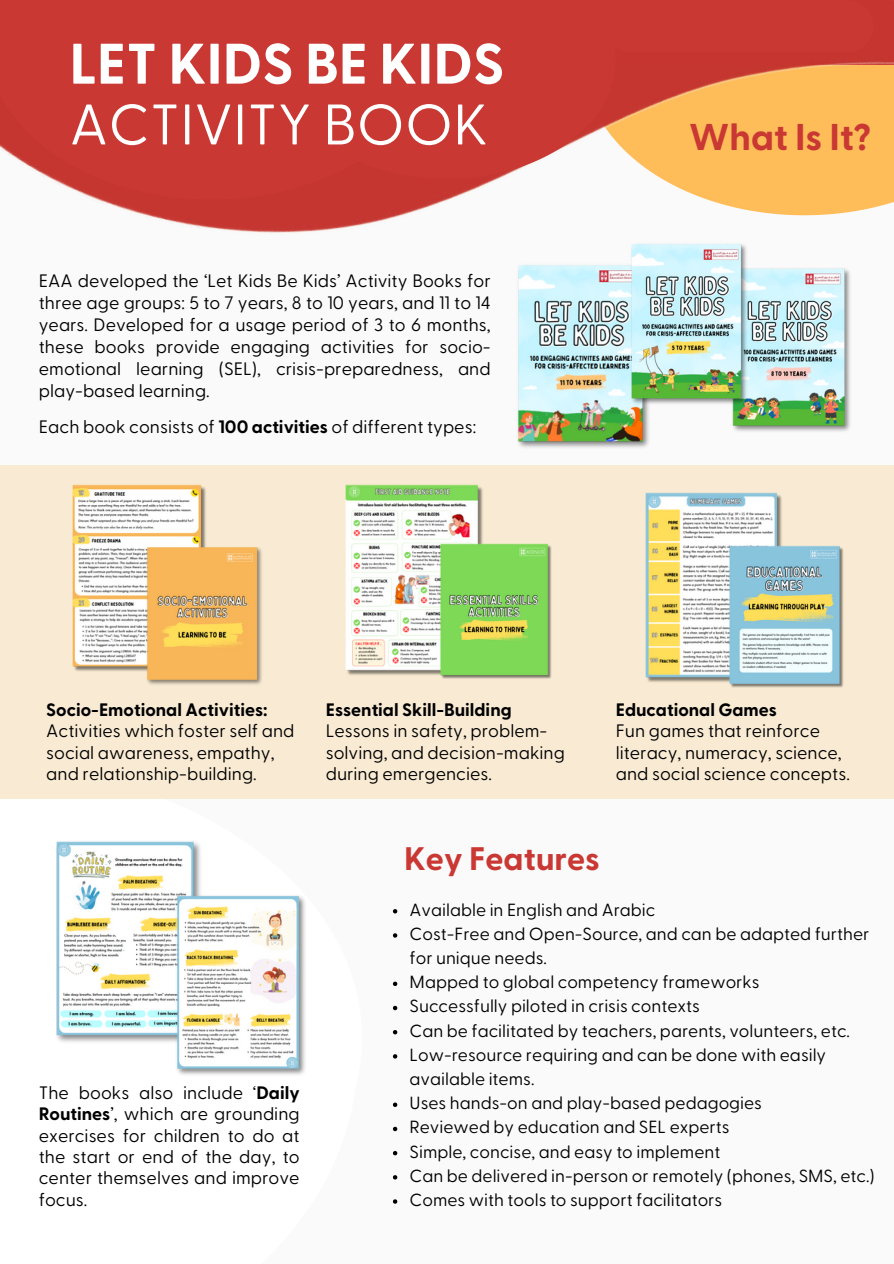
<style>
.page{position:relative;width:894px;height:1264px;background:#fff}
.page>*{position:absolute;margin:0;border:0;box-sizing:border-box;transform-origin:0 0}
.t1{font:700 57px/60.8px "Greycliff Arabic CF";color:#fff}
.t2{font:700 37.2px "Greycliff Arabic CF";color:#c93833}
.t3{font:700 32.55px "Greycliff Arabic CF";color:#c93833}
.t4{font:18px/21.3px "Greycliff Arabic CF";color:#000}
.t5{font:700 18px "Greycliff Arabic CF";color:#000}
.t6{font:17.55px/24.2px "Greycliff Arabic CF";color:#000}
.s1{font-weight:400}
.s2{font-weight:700}
</style>
<div class="page">
<div style="left:0;top:0;width:893px;height:1263px;background:#fbfafa"></div>
<div style="left:0;top:465px;width:893px;height:333px;background:#f9ebd3"></div>
<img style="left:56px;top:841px;width:144px;height:201px">
<img style="left:72px;top:484px;width:134px;height:187px">
<img style="left:345px;top:484px;width:138px;height:191px">
<img style="left:645px;top:492px;width:137px;height:190px">
<img style="left:729px;top:545px;width:115px;height:143px">
<img style="left:440px;top:543px;width:112px;height:136px">
<img style="left:144px;top:543px;width:118px;height:142px">
<img style="left:173px;top:890px;width:132px;height:185px">
<img style="left:96px;top:0;width:797px;height:448px">
<div style="left:0;top:0;width:436px;height:199px;background:#c93833"></div>
<div style="left:278px;top:0;width:337px;height:179px;background:#c93833"></div>
<div style="left:605px;top:0;width:268px;height:53px;background:#c93833"></div>
<svg style="left:393px;top:909px;width:4px;height:4px"></svg>
<svg style="left:393px;top:933px;width:4px;height:4px"></svg>
<svg style="left:393px;top:981px;width:4px;height:5px"></svg>
<svg style="left:393px;top:1005px;width:4px;height:5px"></svg>
<svg style="left:393px;top:1030px;width:4px;height:4px"></svg>
<svg style="left:393px;top:1054px;width:4px;height:4px"></svg>
<svg style="left:393px;top:1102px;width:4px;height:4px"></svg>
<svg style="left:393px;top:1126px;width:4px;height:5px"></svg>
<svg style="left:393px;top:1151px;width:4px;height:4px"></svg>
<svg style="left:393px;top:1175px;width:4px;height:4px"></svg>
<svg style="left:393px;top:1199px;width:4px;height:4px"></svg>
<p class="t1" style="left:69px;top:36px;width:436px">LET KIDS BE KIDS<br><span class="s1">ACTIVITY BOOK</span></p>
<p class="t4" style="left:39px;top:270px;width:453px;line-height:22px;text-align:justify">EAA developed the ‘Let Kids Be Kids’ Activity Books for three age groups: 5 to 7 years, 8 to 10 years, and 11 to 14 years. Developed for a usage period of 3 to 6 months, these books provide engaging activities for socio&shy;emotional learning (SEL), crisis-preparedness, and play-based learning.</p>
<p class="t4" style="left:39px;top:416px;width:438px">Each book consists of <span class="s2">100 activities</span> of different types:</p>
<p class="t2" style="left:689px;top:121px;width:183px">What Is It?</p>
<p class="t5" style="left:46px;top:701px;width:223px">Socio-Emotional Activities:</p>
<p class="t4" style="left:46px;top:721px;width:250px">Activities which foster self and social awareness, empathy, and relationship-building.</p>
<p class="t5" style="left:325px;top:701px;width:187px">Essential Skill-Building</p>
<p class="t4" style="left:325px;top:721px;width:240px">Lessons in safety, problem&shy;solving, and decision-making during emergencies.</p>
<p class="t5" style="left:615px;top:701px;width:163px">Educational Games</p>
<p class="t4" style="left:615px;top:721px;width:235px">Fun games that reinforce literacy, numeracy, science, and social science concepts.</p>
<p class="t3" style="left:404px;top:843px;width:197px">Key Features</p>
<p class="t4" style="left:39px;top:1082px;width:262px;text-align:justify">The books also include ‘<span class="s2">Daily Routines</span>’, which are grounding exercises for children to do at the start or end of the day, to center themselves and improve focus.</p>
<p class="t6" style="left:409px;top:898px;width:247px">Available in English and Arabic</p>
<p class="t6" style="left:409px;top:922px;width:461px">Cost-Free and Open-Source, and can be adapted further for unique needs.</p>
<p class="t6" style="left:409px;top:970px;width:351px">Mapped to global competency frameworks</p>
<p class="t6" style="left:409px;top:995px;width:292px">Successfully piloted in crisis contexts</p>
<h3 class="t6" style="left:409px;top:1019px;width:442px">Can be facilitated by teachers, parents, volunteers, etc.</h3>
<p class="t6" style="left:409px;top:1043px;width:418px">Low-resource requiring and can be done with easily available items.</p>
<p class="t6" style="left:409px;top:1091px;width:354px">Uses hands-on and play-based pedagogies</p>
<p class="t6" style="left:409px;top:1115px;width:321px">Reviewed by education and SEL experts</p>
<p class="t6" style="left:409px;top:1140px;width:312px">Simple, concise, and easy to implement</p>
<p class="t6" style="left:409px;top:1164px;width:466px">Can be delivered in-person or remotely (phones, SMS, etc.)</p>
<p class="t6" style="left:409px;top:1188px;width:314px">Comes with tools to support facilitators</p>
</div>
